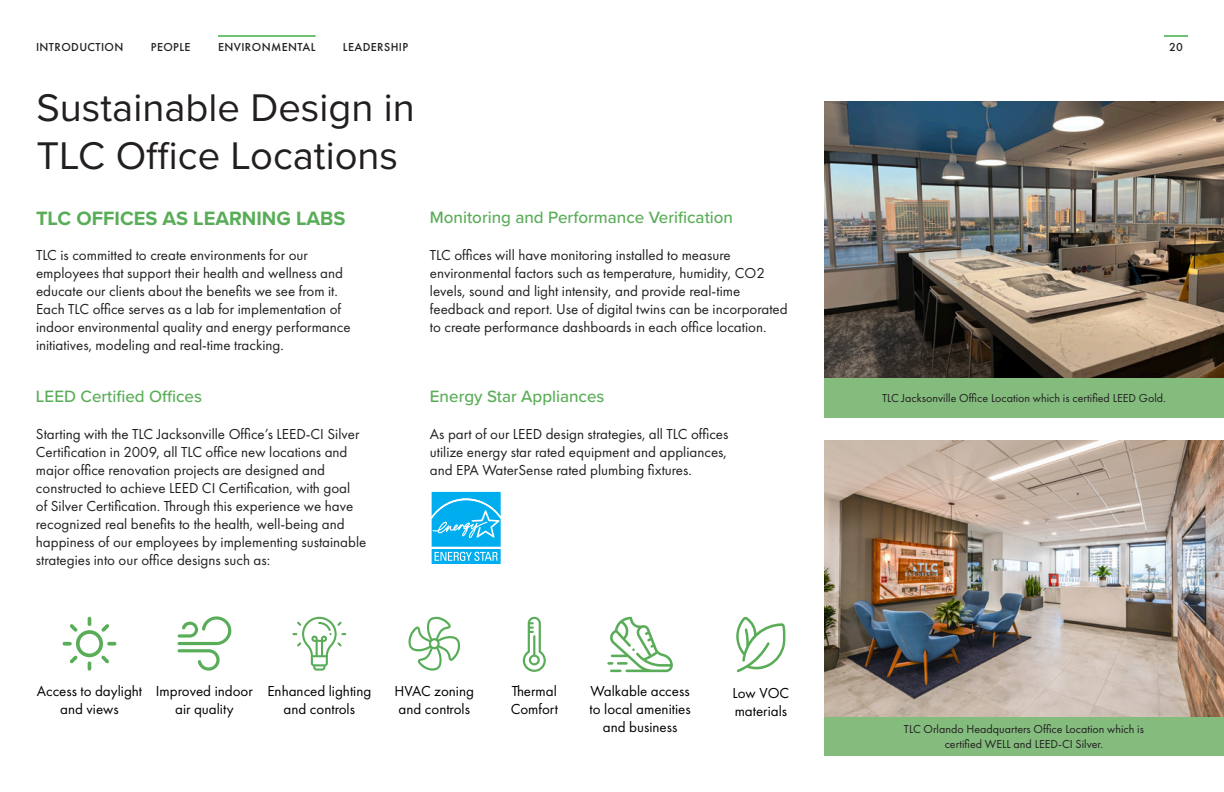
<style>
.page{position:relative;width:1224px;height:792px;background:#fff}
.page>*{position:absolute;margin:0;border:0;box-sizing:border-box;transform-origin:0 0}
.t1{font:40px/48px "Proxima Nova";color:#231f20}
.t2{font:700 20px "Proxima Nova";color:#5aad58}
.t3{font:500 17px "Proxima Nova";color:#5aad58}
.t4{font:15px/18px "Futura PT";color:#231f20}
.t5{font:15px/18px "Futura PT";color:#000;text-align:center}
.t6{font:12px/14.4px "Futura PT";color:#231f20;text-align:center}
.t7{font:500 12px "Futura PT";letter-spacing:.035em;color:#231f20}
</style>
<div class="page">
<hr style="left:218px;top:35px;width:98px;height:2px;background:#41ad49">
<hr style="left:1164px;top:35px;width:24px;height:2px;background:#41ad49">
<div style="left:824px;top:378px;width:400px;height:39px;background:#84bc7e"></div>
<div style="left:824px;top:717px;width:400px;height:39px;background:#84bc7e"></div>
<img style="left:824px;top:102px;width:400px;height:276px">
<img style="left:824px;top:441px;width:400px;height:276px">
<div style="left:430px;top:490px;width:72px;height:58px;background:#e9f8fd"></div>
<svg style="left:430px;top:492px;width:72px;height:72px"></svg>
<svg style="left:63px;top:617px;width:53px;height:54px"></svg>
<svg style="left:292px;top:617px;width:54px;height:54px"></svg>
<svg style="left:408px;top:616px;width:53px;height:55px"></svg>
<svg style="left:523px;top:617px;width:23px;height:55px"></svg>
<svg style="left:607px;top:617px;width:66px;height:55px"></svg>
<svg style="left:736px;top:616px;width:50px;height:56px"></svg>
<svg style="left:177px;top:616px;width:55px;height:55px"></svg>
<p class="t7" style="left:36px;top:40px;width:89px">INTRODUCTION</p>
<p class="t7" style="left:151px;top:40px;width:41px">PEOPLE</p>
<p class="t7" style="left:218px;top:40px;width:99px">ENVIRONMENTAL</p>
<p class="t7" style="left:343px;top:40px;width:67px">LEADERSHIP</p>
<p class="t7" style="left:1169px;top:40px;width:15px">20</p>
<h1 class="t1" style="left:36px;top:82px;width:380px">Sustainable Design in<br>TLC Office Locations</h1>
<h2 class="t2" style="left:36px;top:204px;width:311px">TLC OFFICES AS LEARNING LABS</h2>
<p class="t3" style="left:430px;top:204px;width:305px">Monitoring and Performance Verification</p>
<p class="t4" style="left:36px;top:246px;width:316px">TLC is committed to create environments for our employees that support their health and wellness and educate our clients about the benefits we see from it.<br>Each TLC office serves as a lab for implementation of indoor environmental quality and energy performance initiatives, modeling and real-time tracking.</p>
<p class="t4" style="left:430px;top:246px;width:359px">TLC offices will have monitoring installed to measure environmental factors such as temperature, humidity, CO2 levels, sound and light intensity, and provide real-time feedback and report. Use of digital twins can be incorporated to create performance dashboards in each office location.</p>
<p class="t3" style="left:36px;top:383px;width:168px">LEED Certified Offices</p>
<p class="t3" style="left:430px;top:383px;width:176px">Energy Star Appliances</p>
<p class="t4" style="left:36px;top:425px;width:332px">Starting with the TLC Jacksonville Office’s LEED-CI Silver Certification in 2009, all TLC office new locations and major office renovation projects are designed and constructed to achieve LEED CI Certification, with goal<br>of Silver Certification. Through this experience we have recognized real benefits to the health, well-being and happiness of our employees by implementing sustainable strategies into our office designs such as:</p>
<p class="t4" style="left:430px;top:425px;width:300px;text-align:justify">As part of our LEED design strategies, all TLC offices utilize energy star rated equipment and appliances, and EPA WaterSense rated plumbing fixtures.</p>
<p class="t5" style="left:37px;top:682px;width:107px">Access to daylight and views</p>
<p class="t5" style="left:156px;top:682px;width:98px">Improved indoor air quality</p>
<p class="t5" style="left:267px;top:682px;width:105px">Enhanced lighting and controls</p>
<p class="t5" style="left:395px;top:682px;width:81px;text-align:left">HVAC zoning and controls</p>
<p class="t5" style="left:590px;top:682px;width:102px">Walkable access to local amenities and business</p>
<p class="t5" style="left:732px;top:684px;width:58px;text-align:left">Low VOC materials</p>
<p class="t5" style="left:511px;top:682px;width:49px;text-align:left">Thermal<br>Comfort</p>
<p class="t6" style="left:882px;top:391px;width:285px">TLC Jacksonville Office Location which is certified LEED Gold.</p>
<p class="t6" style="left:904px;top:722px;width:242px">TLC Orlando Headquarters Office Location which is certified WELL and LEED-CI Silver.</p>
</div>
